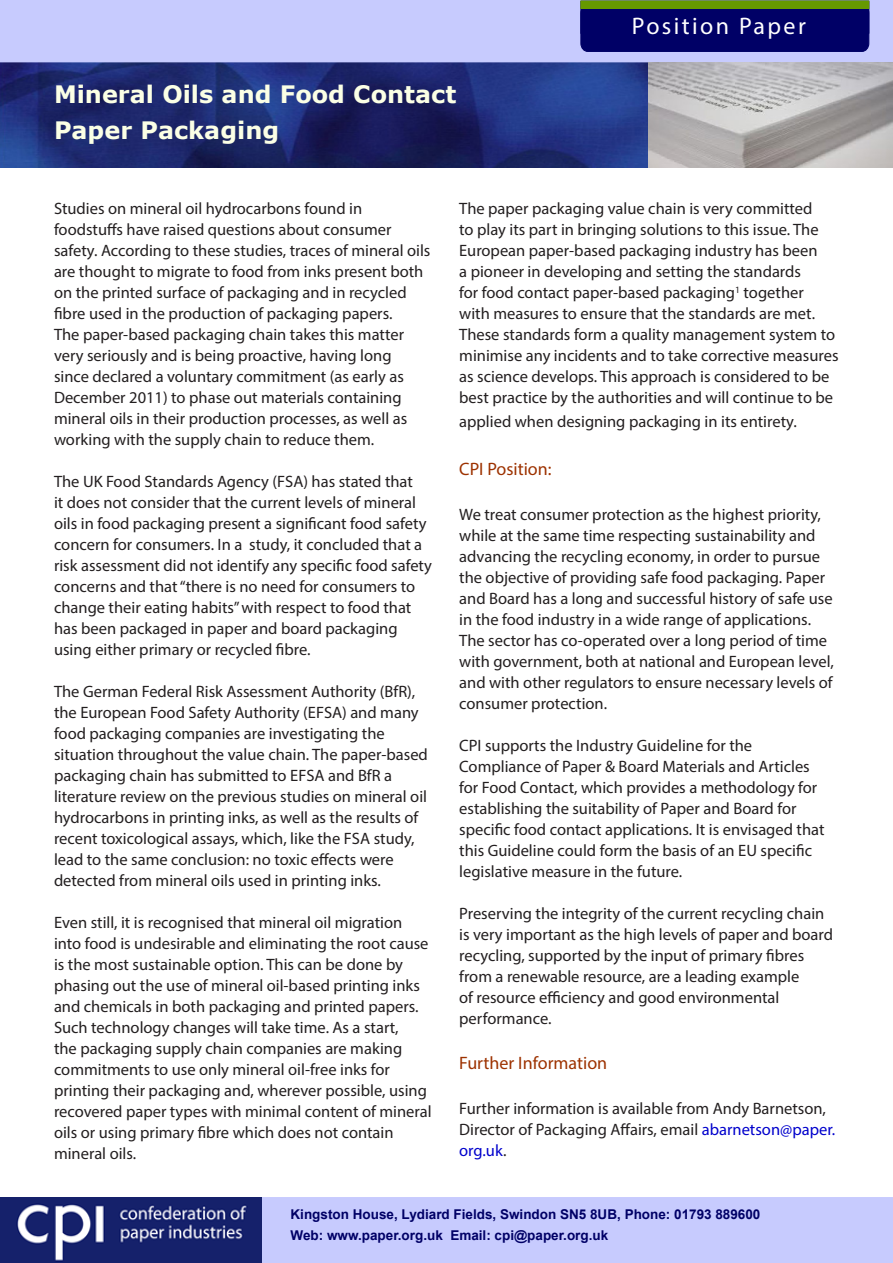
<style>
.page{position:relative;width:893px;height:1263px;background:#fff}
.page>*{position:absolute;margin:0;border:0;box-sizing:border-box;transform-origin:0 0}
.t1{font:700 24px/36px "Verdana";color:#fbffe5}
.t2{font:24px "Myriad Pro";letter-spacing:.1em;color:#fff}
.t3{font:18px "Myriad Pro";color:#9d3200}
.t4{font:16.5px/21px "Myriad Pro";color:#231f20}
.t5{font:700 13.5px/21px "Arial";color:#006}
.s1{color:#00c}
</style>
<div class="page">
<img style="left:0;top:62px;width:893px;height:105px">
<div style="left:261px;top:1197px;width:632px;height:66px;background:#c7cbfe"></div>
<div style="left:0;top:0;width:893px;height:62px;background:#c7cbfe"></div>
<div style="left:580px;top:0;width:290px;height:53px;background:#006"></div>
<div style="left:581px;top:1px;width:288px;height:7px;background:#690"></div>
<div style="left:580px;top:1px;width:289px;height:8px;border:1px solid #690"></div>
<div style="left:0;top:1197px;width:261px;height:66px;background:#15216b"></div>
<img style="left:16px;top:1204px;width:231px;height:58px">
<img style="left:648px;top:63px;width:245px;height:104px">
<p class="t1" style="left:54px;top:77px;width:404px">Mineral Oils and Food Contact<br>Paper Packaging</p>
<h1 class="t2" style="left:632px;top:11px;width:176px">Position Paper</h1>
<p class="t4" style="left:54px;top:198px;width:378px">Studies on mineral oil hydrocarbons found in foodstuffs have raised questions about consumer safety. According to these studies, traces of mineral oils are thought to migrate to food from inks present both on the printed surface of packaging and in recycled fibre used in the production of packaging papers.</p>
<p class="t4" style="left:54px;top:324px;width:355px">The paper-based packaging chain takes this matter very seriously and is being proactive, having long since declared a voluntary commitment (as early as December 2011) to phase out materials containing mineral oils in their production processes, as well as working with the supply chain to reduce them.</p>
<p class="t4" style="left:54px;top:471px;width:379px">The UK Food Standards Agency (FSA) has stated that<br>it does not consider that the current levels of mineral oils in food packaging present a significant food safety concern for consumers. In a study, it concluded that a risk assessment did not identify any specific food safety concerns and that “there is no need for consumers to change their eating habits” with respect to food that has been packaged in paper and board packaging using either primary or recycled fibre.</p>
<p class="t4" style="left:54px;top:681px;width:375px">The German Federal Risk Assessment Authority (BfR), the European Food Safety Authority (EFSA) and many food packaging companies are investigating the situation throughout the value chain. The paper-based packaging chain has submitted to EFSA and BfR a literature review on the previous studies on mineral oil hydrocarbons in printing inks, as well as the results of recent toxicological assays, which, like the FSA study, lead to the same conclusion: no toxic effects were detected from mineral oils used in printing inks.</p>
<p class="t4" style="left:54px;top:912px;width:379px">Even still, it is recognised that mineral oil migration into food is undesirable and eliminating the root cause is the most sustainable option. This can be done by phasing out the use of mineral oil-based printing inks and chemicals in both packaging and printed papers.<br>Such technology changes will take time. As a start,<br>the packaging supply chain companies are making commitments to use only mineral oil-free inks for printing their packaging and, wherever possible, using recovered paper types with minimal content of mineral oils or using primary fibre which does not contain mineral oils.</p>
<p class="t4" style="left:459px;top:198px;width:381px">The paper packaging value chain is very committed<br>to play its part in bringing solutions to this issue. The European paper-based packaging industry has been<br>a pioneer in developing and setting the standards<br>for food contact paper-based packaging<sup>1</sup> together<br>with measures to ensure that the standards are met.<br>These standards form a quality management system to minimise any incidents and to take corrective measures as science develops. This approach is considered to be best practice by the authorities and will continue to be</p>
<p class="t4" style="left:459px;top:411px;width:339px">applied when designing packaging in its entirety.</p>
<p class="t3" style="left:459px;top:458px;width:94px">CPI Position:</p>
<p class="t4" style="left:459px;top:504px;width:376px">We treat consumer protection as the highest priority, while at the same time respecting sustainability and advancing the recycling economy, in order to pursue the objective of providing safe food packaging. Paper and Board has a long and successful history of safe use in the food industry in a wide range of applications.<br>The sector has co-operated over a long period of time with government, both at national and European level, and with other regulators to ensure necessary levels of consumer protection.</p>
<p class="t4" style="left:459px;top:735px;width:367px">CPI supports the Industry Guideline for the Compliance of Paper &amp; Board Materials and Articles for Food Contact, which provides a methodology for establishing the suitability of Paper and Board for specific food contact applications. It is envisaged that this Guideline could form the basis of an EU specific legislative measure in the future.</p>
<p class="t4" style="left:459px;top:903px;width:375px">Preserving the integrity of the current recycling chain is very important as the high levels of paper and board recycling, supported by the input of primary fibres from a renewable resource, are a leading example<br>of resource efficiency and good environmental performance.</p>
<p class="t3" style="left:459px;top:1052px;width:150px">Further Information</p>
<p class="t4" style="left:459px;top:1098px;width:377px">Further information is available from Andy Barnetson,<br>Director of Packaging Affairs, email <span class="s1">abarnetson@paper. org.uk</span>.</p>
<p class="t5" style="left:291px;top:1204px;width:471px">Kingston House, Lydiard Fields, Swindon SN5 8UB, Phone: 01793 889600<br>Web: www.paper.org.uk Email: cpi@paper.org.uk</p>
</div>
